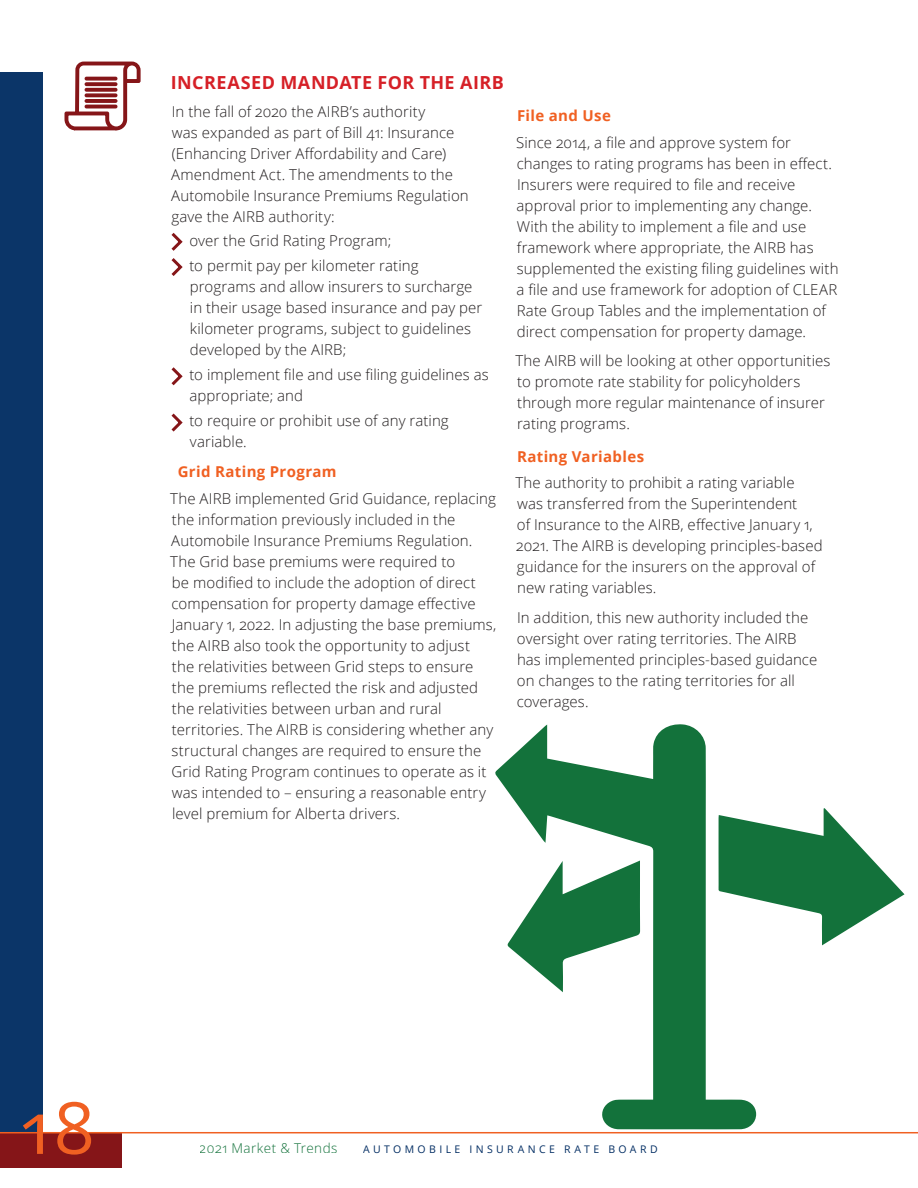
<style>
.page{position:relative;width:918px;height:1188px;background:#fff}
.page>*{position:absolute;margin:0;border:0;box-sizing:border-box;transform-origin:0 0}
.t1{font:72px "Open Sans";color:#f06022}
._3rd_head{font:700 18px "Open Sans";letter-spacing:.025em;color:#d62027}
.main_text_2{font:300 15px/21px "Open Sans";letter-spacing:.005em;color:#231f20}
.main_bullet{font:300 15px/21px "Open Sans";letter-spacing:.005em;color:#231f20}
._4th_head{font:700 15px "Open Sans";letter-spacing:.025em;color:#f06022}
.main_bullet-2{font:700 15px "Open Sans";letter-spacing:.025em;color:#f06022}
.t2{font:300 13.5px "Open Sans";letter-spacing:.035em;color:#13723b}
.t3{font:10.5px "Open Sans";letter-spacing:.325em;color:#002c62}
</style>
<div class="page">
<div style="left:0;top:72px;width:43px;height:1061px;background:#0b3568"></div>
<div style="left:0;top:1133px;width:122px;height:34px;background:#851518"></div>
<svg style="left:171px;top:232px;width:12px;height:44px"></svg>
<svg style="left:171px;top:367px;width:12px;height:19px"></svg>
<svg style="left:171px;top:413px;width:12px;height:19px"></svg>
<svg style="left:64px;top:61px;width:77px;height:70px"></svg>
<div style="left:85px;top:88px;width:32px;height:4px;border:2px solid #851518"></div>
<div style="left:85px;top:82px;width:32px;height:4px;border:2px solid #851518"></div>
<div style="left:85px;top:77px;width:32px;height:4px;border:2px solid #851518"></div>
<div style="left:85px;top:99px;width:32px;height:4px;border:2px solid #851518"></div>
<div style="left:85px;top:93px;width:32px;height:4px;border:2px solid #851518"></div>
<div style="left:85px;top:105px;width:32px;height:3px;border:2px solid #851518"></div>
<svg style="left:495px;top:724px;width:261px;height:405px"></svg>
<svg style="left:717px;top:808px;width:187px;height:137px"></svg>
<svg style="left:507px;top:861px;width:133px;height:131px"></svg>
<hr style="left:0;top:1132px;width:918px;height:1px;background:#f06022">
<p class="_3rd_head" style="left:171px;top:70px;width:334px">INCREASED MANDATE FOR THE AIRB</p>
<p class="main_text_2" style="left:171px;top:100px;width:299px">In the fall of 2020 the AIRB’s authority<br>was expanded as part of Bill 41: Insurance (Enhancing Driver Affordability and Care)<br>Amendment Act. The amendments to the Automobile Insurance Premiums Regulation gave the AIRB authority:</p>
<p class="main_bullet" style="left:189px;top:229px;width:203px">over the Grid Rating Program;</p>
<p class="main_bullet" style="left:189px;top:254px;width:294px">to permit pay per kilometer rating programs and allow insurers to surcharge in their usage based insurance and pay per kilometer programs, subject to guidelines developed by the AIRB;</p>
<p class="main_bullet" style="left:189px;top:364px;width:301px">to implement file and use filing guidelines as appropriate; and</p>
<p class="main_bullet" style="left:189px;top:410px;width:261px">to require or prohibit use of any rating variable.</p>
<p class="main_bullet-2" style="left:178px;top:461px;width:160px">Grid Rating Program</p>
<p class="main_text_2" style="left:170px;top:487px;width:328px">The AIRB implemented Grid Guidance, replacing the information previously included in the Automobile Insurance Premiums Regulation.<br>The Grid base premiums were required to<br>be modified to include the adoption of direct compensation for property damage effective January 1, 2022. In adjusting the base premiums, the AIRB also took the opportunity to adjust<br>the relativities between Grid steps to ensure the premiums reflected the risk and adjusted the relativities between urban and rural territories. The AIRB is considering whether any structural changes are required to ensure the Grid Rating Program continues to operate as it was intended to – ensuring a reasonable entry level premium for Alberta drivers.</p>
<p class="_4th_head" style="left:517px;top:105px;width:95px">File and Use</p>
<p class="main_text_2" style="left:516px;top:132px;width:324px">Since 2014, a file and approve system for changes to rating programs has been in effect.<br>Insurers were required to file and receive approval prior to implementing any change.<br>With the ability to implement a file and use framework where appropriate, the AIRB has supplemented the existing filing guidelines with a file and use framework for adoption of CLEAR Rate Group Tables and the implementation of direct compensation for property damage.</p>
<p class="main_text_2" style="left:515px;top:350px;width:317px">The AIRB will be looking at other opportunities to promote rate stability for policyholders through more regular maintenance of insurer rating programs.</p>
<p class="_4th_head" style="left:517px;top:446px;width:129px">Rating Variables</p>
<p class="main_text_2" style="left:515px;top:472px;width:309px">The authority to prohibit a rating variable was transferred from the Superintendent<br>of Insurance to the AIRB, effective January 1, 2021. The AIRB is developing principles-based guidance for the insurers on the approval of new rating variables.</p>
<p class="main_text_2" style="left:517px;top:607px;width:302px">In addition, this new authority included the oversight over rating territories. The AIRB has implemented principles-based guidance on changes to the rating territories for all coverages.</p>
<h1 class="t1" style="left:21px;top:1078px;width:75px">18</h1>
<p class="t2" style="left:200px;top:1139px;width:139px">2021 Market &amp; Trends</p>
<p class="t3" style="left:363px;top:1142px;width:296px">AUTOMOBILE INSURANCE RATE BOARD</p>
</div>
